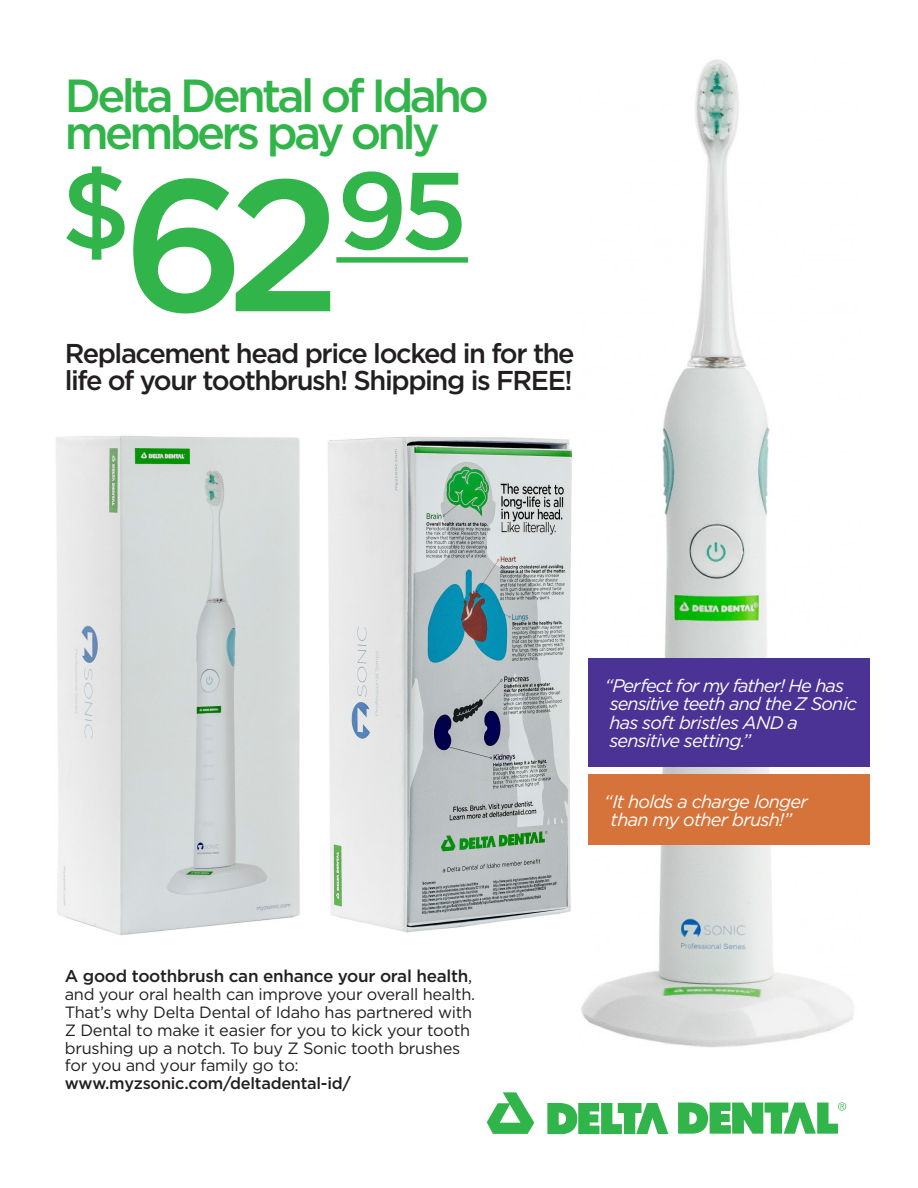
<style>
.page{position:relative;width:918px;height:1188px;background:#fff}
.page>*{position:absolute;margin:0;border:0;box-sizing:border-box;transform-origin:0 0}
.t1{font:500 108.9px "Gotham";color:#31b44a}
.t2{font:500 46.35px/38px "Gotham";letter-spacing:-.08em;color:#31b44a}
.t3{font:500 27.3px/26.8px "Gotham";letter-spacing:-.05em;color:#231f20}
.t4{font:italic 18.15px/18.1px "Gotham";letter-spacing:-.045em;color:#fff}
.t5{font:500 17.1px "Gotham";letter-spacing:-.015em;color:#231f20}
.t6{font:16.35px/17.7px "Gotham";letter-spacing:-.015em;color:#231f20}
.s1{font-size:186.9px}
.s2{font-weight:400}
.s3{font-weight:500}
</style>
<div class="page">
<img style="left:581px;top:59px;width:273px;height:989px">
<svg style="left:486px;top:1092px;width:361px;height:43px"></svg>
<img style="left:56px;top:435px;width:244px;height:501px">
<img style="left:328px;top:436px;width:243px;height:497px">
<div style="left:336px;top:257px;width:132px;height:6px;background:#31b44a"></div>
<div style="left:588px;top:658px;width:282px;height:109px;background:#4a3394"></div>
<div style="left:588px;top:774px;width:282px;height:71px;background:#d5733a"></div>
<p class="t2" style="left:65px;top:76px;width:425px">Delta Dental of Idaho members pay only</p>
<p class="t1" style="left:61px;top:139px;width:409px">$<span class="s1">62</span>95</p>
<p class="t3" style="left:65px;top:340px;width:512px">Replacement head price locked in for the life of your toothbrush! Shipping is FREE!</p>
<p class="t5" style="left:65px;top:965px;width:409px">A good toothbrush can enhance your oral health<span class="s2">,</span></p>
<p class="t6" style="left:65px;top:985px;width:412px">and your oral health can improve your overall health.<br>That’s why Delta Dental of Idaho has partnered with Z Dental to make it easier for you to kick your tooth brushing up a notch. To buy Z Sonic tooth brushes for you and your family go to: <span class="s3">www.myzsonic.com/deltadental-id/</span></p>
<p class="t4" style="left:605px;top:676px;width:254px">“Perfect for my father! He has sensitive teeth and the Z Sonic has soft bristles AND a sensitive setting.”</p>
<p class="t4" style="left:604px;top:792px;width:205px;text-align:center">“It holds a charge longer than my other brush!”</p>
</div>
